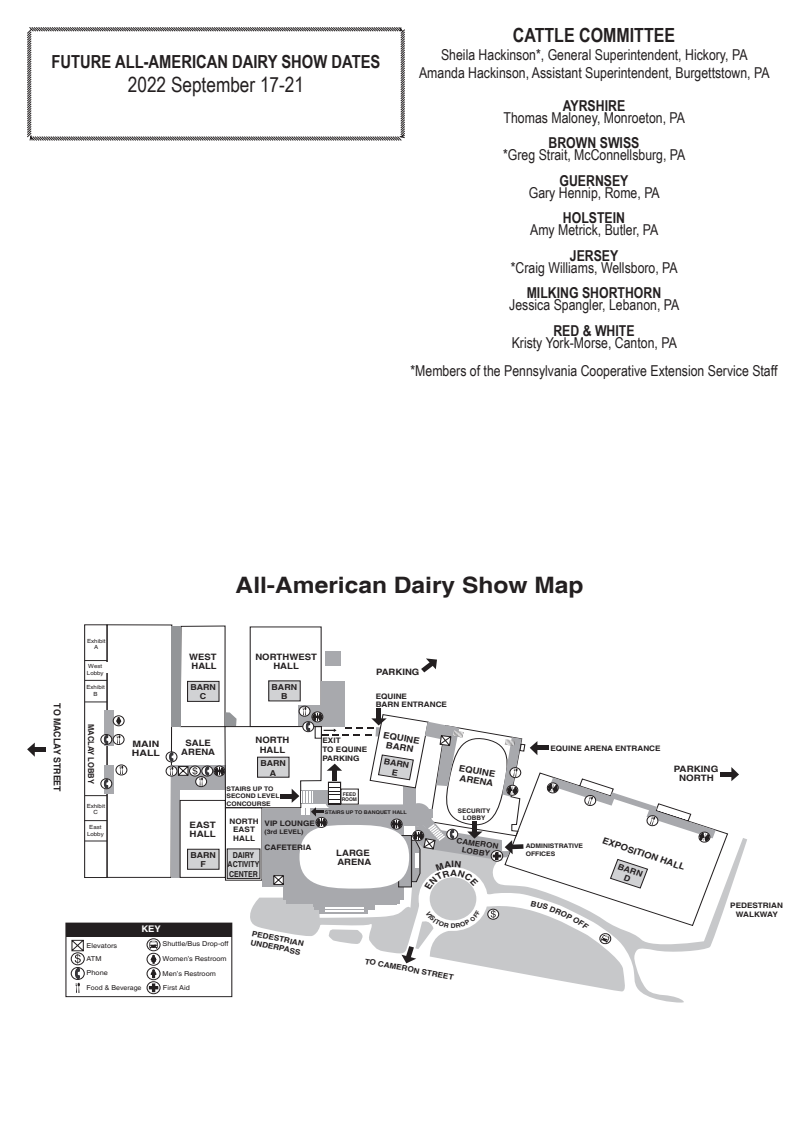
<style>
.page{position:relative;width:810px;height:1134px;background:#fff}
.page>*{position:absolute;margin:0;border:0;box-sizing:border-box;transform-origin:0 0}
.t1{font:700 22.65px "Helvetica";color:#231f20;scale:1.08 1}
.t2{font:21px "Arial Narrow";color:#231f20}
.t3{font:700 19.5px "Arial Narrow";color:#231f20}
.t4{font:700 18px "Arial Narrow";color:#231f20}
.t5{font:15px/12px "Arial Narrow";color:#231f20;text-align:center}
.t6{font:700 9.6px "Helvetica";color:#231f20;scale:.92 1}
.t7{font:700 9.15px "Helvetica";color:#fff;scale:1.04 1}
.t8{font:700 8.85px/9.4px "Helvetica";color:#231f20;text-align:center;scale:1.08 1}
.t9{font:700 8.85px/9.4px "Helvetica";color:#231f20;scale:1.07 1}
.t10{font:700 8.85px/9.4px "Helvetica";color:#231f20;text-align:center;scale:1.11 1}
.t11{font:700 8.85px/9.4px "Helvetica";color:#231f20;scale:1.2 1}
.t12{font:700 8.85px/9.4px "Helvetica";color:#231f20;scale:1.12 1}
.t13{font:700 8.25px "Helvetica";color:#231f20;scale:.92 1}
.t14{font:700 8.25px/8.9px "Helvetica";color:#231f20;text-align:center;scale:1.07 1}
.t15{font:700 8.25px/8.9px "Helvetica";color:#231f20;text-align:center;scale:1.08 1}
.t16{font:700 8.1px/8.9px "Helvetica";color:#231f20;text-align:center;scale:1.08 1}
.t17{font:700 8.1px/9.4px "Helvetica";color:#231f20;text-align:center;scale:.86 1}
.t18{font:700 7.5px/8.9px "Helvetica";color:#231f20;text-align:center;scale:1.08 1}
.t19{font:6.75px/12.9px "Helvetica";color:#231f20;scale:1.08 1}
.t20{font:700 6.3px/7.5px "Helvetica";color:#231f20;scale:1.08 1}
.t21{font:700 6.3px/7.5px "Helvetica";color:#231f20;text-align:center}
.t22{font:5.7px/6.3px "Helvetica";color:#231f20;text-align:center;scale:1.08 1}
.t23{font:700 5.1px "Helvetica";color:#231f20;scale:1.08 1}
.t24{font:700 5.1px/5.7px "Helvetica";color:#231f20}
.s1{font-weight:700}
</style>
<div class="page">
<svg style="left:27px;top:27px;width:378px;height:114px"></svg>
<div style="left:66px;top:923px;width:166px;height:74px;border:1px solid #231f20"></div>
<div style="left:66px;top:923px;width:166px;height:13px;background:#231f20"></div>
<div style="left:32px;top:747px;width:14px;height:5px;background:#231f20"></div>
<svg style="left:27px;top:743px;width:8px;height:14px"></svg>
<div style="left:147px;top:981px;width:13px;height:13px;border:1px solid #231f20;border-radius:50%"></div>
<svg style="left:71px;top:624px;width:668px;height:369px"></svg>
<p class="t4" style="left:52px;top:48px;width:330px">FUTURE ALL-AMERICAN DAIRY SHOW DATES</p>
<p class="t2" style="left:128px;top:69px;width:178px">2022 September 17-21</p>
<p class="t3" style="left:513px;top:21px;width:164px">CATTLE COMMITTEE</p>
<p class="t5" style="left:441px;top:48px;width:308px">Sheila Hackinson*, General Superintendent, Hickory, PA</p>
<p class="t5" style="left:419px;top:66px;width:352px">Amanda Hackinson, Assistant Superintendent, Burgettstown, PA</p>
<p class="t5" style="left:504px;top:99px;width:183px"><span class="s1">AYRSHIRE<br></span>Thomas Maloney, Monroeton, PA</p>
<p class="t5" style="left:503px;top:136px;width:184px"><span class="s1">BROWN SWISS<br></span>*Greg Strait, McConnellsburg, PA</p>
<p class="t5" style="left:529px;top:174px;width:133px"><span class="s1">GUERNSEY<br></span>Gary Hennip, Rome, PA</p>
<p class="t5" style="left:530px;top:211px;width:130px"><span class="s1">HOLSTEIN<br></span>Amy Metrick, Butler, PA</p>
<p class="t5" style="left:511px;top:249px;width:169px"><span class="s1">JERSEY<br></span>*Craig Williams, Wellsboro, PA</p>
<p class="t5" style="left:509px;top:286px;width:172px"><span class="s1">MILKING SHORTHORN<br></span>Jessica Spangler, Lebanon, PA</p>
<p class="t5" style="left:512px;top:324px;width:167px"><span class="s1">RED &amp; WHITE<br></span>Kristy York-Morse, Canton, PA</p>
<p class="t5" style="left:411px;top:364px;width:368px">*Members of the Pennsylvania Cooperative Extension Service Staff</p>
<p class="t6" style="left:63px;top:703px;width:98px;rotate:90deg">TO MACLAY STREET</p>
<p class="t1" style="left:236px;top:571px;width:324px">All-American Dairy Show Map</p>
<p class="t22" style="left:87px;top:638px;width:19px">Exhibit<br>A</p>
<p class="t22" style="left:86px;top:684px;width:19px">Exhibit<br>B</p>
<p class="t22" style="left:87px;top:663px;width:17px;text-align:left">West<br>Lobby</p>
<p class="t13" style="left:96px;top:724px;width:67px;rotate:90deg">MACLAY LOBBY</p>
<p class="t22" style="left:87px;top:803px;width:19px">Exhibit<br>C</p>
<p class="t22" style="left:87px;top:824px;width:17px">East<br>Lobby</p>
<p class="t11" style="left:132px;top:740px;width:25px">MAIN<br>HALL</p>
<p class="t9" style="left:189px;top:652px;width:27px">WEST<br>HALL</p>
<p class="t16" style="left:190px;top:683px;width:25px">BARN<br>C</p>
<p class="t8" style="left:255px;top:653px;width:58px">NORTHWEST<br>HALL</p>
<p class="t16" style="left:272px;top:683px;width:25px">BARN<br>B</p>
<p class="t8" style="left:376px;top:668px;width:42px">PARKING</p>
<p class="t18" style="left:376px;top:692px;width:68px;text-align:left">EQUINE<br>BARN ENTRANCE</p>
<p class="t8" style="left:181px;top:738px;width:33px">SALE<br>ARENA</p>
<p class="t8" style="left:255px;top:736px;width:33px">NORTH<br>HALL</p>
<p class="t16" style="left:260px;top:759px;width:25px;line-height:9.4px">BARN<br>A</p>
<p class="t20" style="left:227px;top:785px;width:51px">STAIRS UP TO<br>SECOND LEVEL<br>CONCOURSE</p>
<p class="t18" style="left:322px;top:736px;width:43px;text-align:left">EXIT<br>TO EQUINE<br>PARKING</p>
<p class="t24" style="left:342px;top:791px;width:17px">FEED<br>ROOM</p>
<p class="t8" style="left:384px;top:731px;width:35px;rotate:9deg">EQUINE<br>BARN</p>
<p class="t15" style="left:384px;top:758px;width:25px;rotate:9deg">BARN<br>E</p>
<p class="t8" style="left:460px;top:764px;width:35px;text-align:left;rotate:10deg">EQUINE<br>ARENA</p>
<p class="t12" style="left:190px;top:820px;width:25px">EAST<br>HALL</p>
<p class="t16" style="left:190px;top:851px;width:25px">BARN<br>F</p>
<p class="t18" style="left:230px;top:818px;width:28px;line-height:8.1px">NORTH<br>EAST<br>HALL</p>
<p class="t18" style="left:265px;top:820px;width:48px">VIP LOUNGE</p>
<p class="t20" style="left:265px;top:828px;width:38px">(3rd LEVEL)</p>
<p class="t18" style="left:265px;top:843px;width:45px">CAFETERIA</p>
<p class="t17" style="left:228px;top:851px;width:39px">DAIRY<br>ACTIVITY<br>CENTER</p>
<p class="t23" style="left:325px;top:809px;width:78px">STAIRS UP TO BANQUET HALL</p>
<p class="t8" style="left:336px;top:848px;width:34px;text-align:left">LARGE<br>ARENA</p>
<p class="t21" style="left:458px;top:807px;width:34px">SECURITY<br>LOBBY</p>
<p class="t18" style="left:457px;top:836px;width:41px;line-height:8.2px;rotate:9deg">CAMERON<br>LOBBY</p>
<p class="t7" style="left:141px;top:923px;width:20px">KEY</p>
<p class="t19" style="left:87px;top:940px;width:30px">Elevators<br>ATM</p>
<p class="t19" style="left:87px;top:966px;width:52px;line-height:14.5px">Phone<br>Food &amp; Beverage</p>
<p class="t19" style="left:163px;top:937px;width:63px">Shuttle/Bus Drop-off</p>
<p class="t19" style="left:163px;top:952px;width:61px">Women’s Restroom</p>
<p class="t19" style="left:163px;top:967px;width:51px;line-height:14px">Men’s Restroom<br>First Aid</p>
<p class="t18" style="left:253px;top:930px;width:50px;text-align:left;rotate:11deg">PEDESTRIAN<br>UNDERPASS</p>
<p class="t18" style="left:366px;top:957px;width:85px;rotate:11deg">TO CAMERON STREET</p>
<p class="t18" style="left:550px;top:744px;width:104px">EQUINE ARENA ENTRANCE</p>
<p class="t10" style="left:674px;top:765px;width:42px">PARKING<br>NORTH</p>
<p class="t20" style="left:526px;top:843px;width:55px">ADMINISTRATIVE<br>OFFICES</p>
<p class="t9" style="left:604px;top:836px;width:82px;rotate:18deg">EXPOSITION HALL</p>
<p class="t14" style="left:619px;top:862px;width:25px;rotate:18deg">BARN<br>D</p>
<p class="t18" style="left:730px;top:901px;width:50px">PEDESTRIAN<br>WALKWAY</p>
</div>
